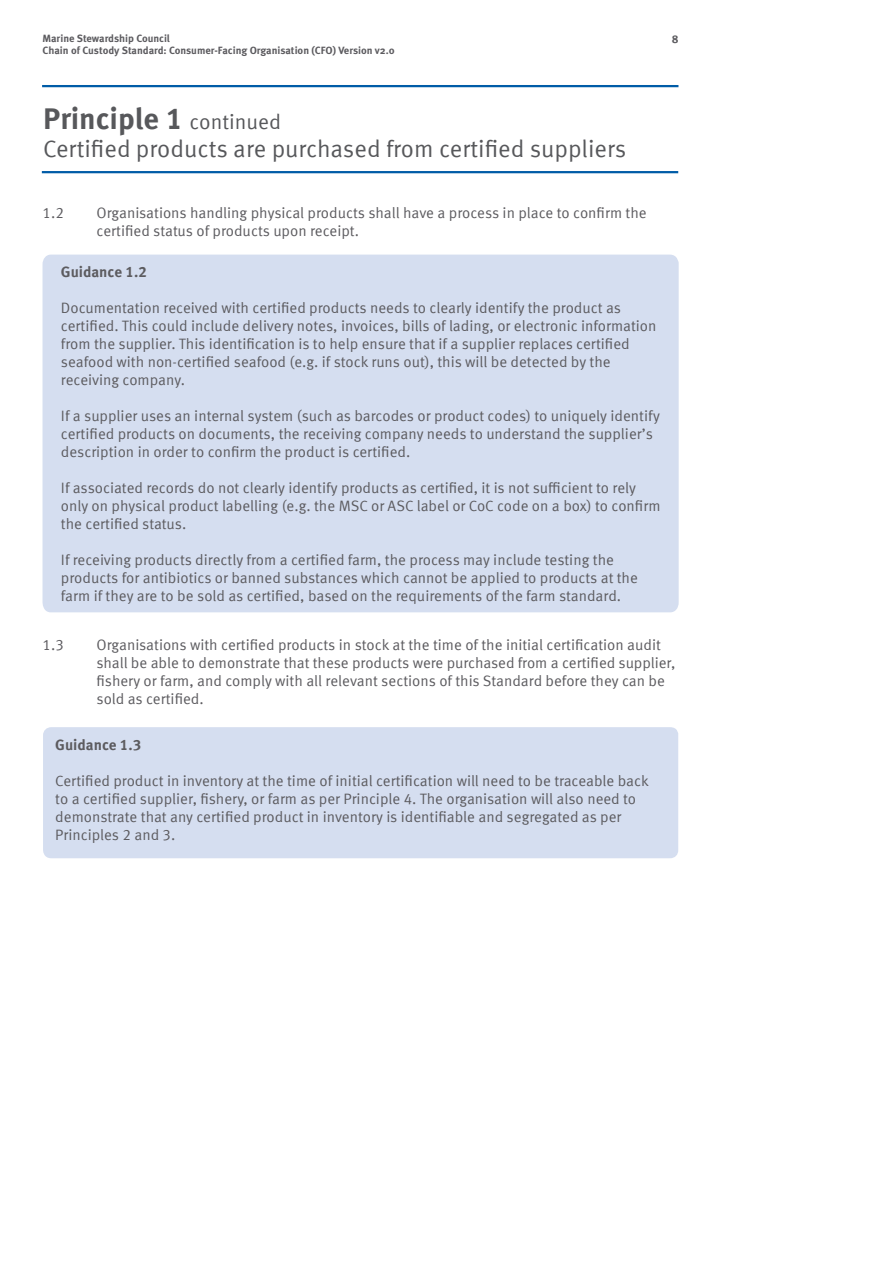
<style>
.page{position:relative;width:893px;height:1263px;background:#fff}
.page>*{position:absolute;margin:0;border:0;box-sizing:border-box;transform-origin:0 0}
.t1{font:700 30px "Meta Offc Pro";color:#57585b}
.t2{font:24px "Meta Offc Pro Norm";color:#57585b}
.t3{font:15px/18px "Meta Offc Pro Norm";color:#5c5b5f}
.t4{font:700 15px "Meta Offc Pro";color:#5c5b5f}
.t5{font:700 11.25px "Meta Pro";color:#5c5b5f}
.t6{font:700 10.5px "Meta Pro";color:#5c5b5f}
.s1{font-family:"Meta Offc Pro Norm";font-weight:400;font-size:21px}
</style>
<div class="page">
<div style="left:43px;top:727px;width:635px;height:131px;background:#d5def0"></div>
<hr style="left:42px;top:171px;width:636px;height:2px;background:#005ca7">
<hr style="left:42px;top:85px;width:636px;height:2px;background:#005ca7">
<div style="left:43px;top:255px;width:636px;height:357px;background:#d5def0"></div>
<p class="t6" style="left:43px;top:32px;width:129px">Marine Stewardship Council</p>
<p class="t5" style="left:672px;top:31px;width:8px">8</p>
<p class="t6" style="left:43px;top:44px;width:354px">Chain of Custody Standard: Consumer-Facing Organisation (CFO) Version v2.0</p>
<h1 class="t1" style="left:43px;top:95px;width:240px">Principle 1 <span class="s1">continued</span></h1>
<h2 class="t2" style="left:43px;top:131px;width:585px">Certified products are purchased from certified suppliers</h2>
<p class="t3" style="left:43px;top:202px;width:23px">1.2</p>
<p class="t3" style="left:97px;top:202px;width:552px">Organisations handling physical products shall have a process in place to confirm the certified status of products upon receipt.</p>
<p class="t4" style="left:61px;top:260px;width:87px">Guidance 1.2</p>
<p class="t3" style="left:61px;top:298px;width:597px">Documentation received with certified products needs to clearly identify the product as certified. This could include delivery notes, invoices, bills of lading, or electronic information from the supplier. This identification is to help ensure that if a supplier replaces certified seafood with non-certified seafood (e.g. if stock runs out), this will be detected by the receiving company.</p>
<p class="t3" style="left:61px;top:406px;width:600px">If a supplier uses an internal system (such as barcodes or product codes) to uniquely identify certified products on documents, the receiving company needs to understand the supplier’s description in order to confirm the product is certified.</p>
<p class="t3" style="left:61px;top:478px;width:601px">If associated records do not clearly identify products as certified, it is not sufficient to rely only on physical product labelling (e.g. the MSC or ASC label or CoC code on a box) to confirm the certified status.</p>
<p class="t3" style="left:61px;top:550px;width:578px">If receiving products directly from a certified farm, the process may include testing the products for antibiotics or banned substances which cannot be applied to products at the farm if they are to be sold as certified, based on the requirements of the farm standard.</p>
<p class="t3" style="left:43px;top:634px;width:23px">1.3</p>
<p class="t3" style="left:97px;top:634px;width:580px">Organisations with certified products in stock at the time of the initial certification audit shall be able to demonstrate that these products were purchased from a certified supplier, fishery or farm, and comply with all relevant sections of this Standard before they can be sold as certified.</p>
<p class="t4" style="left:55px;top:733px;width:87px">Guidance 1.3</p>
<p class="t3" style="left:55px;top:771px;width:595px">Certified product in inventory at the time of initial certification will need to be traceable back to a certified supplier, fishery, or farm as per Principle 4. The organisation will also need to demonstrate that any certified product in inventory is identifiable and segregated as per Principles 2 and 3.</p>
</div>
